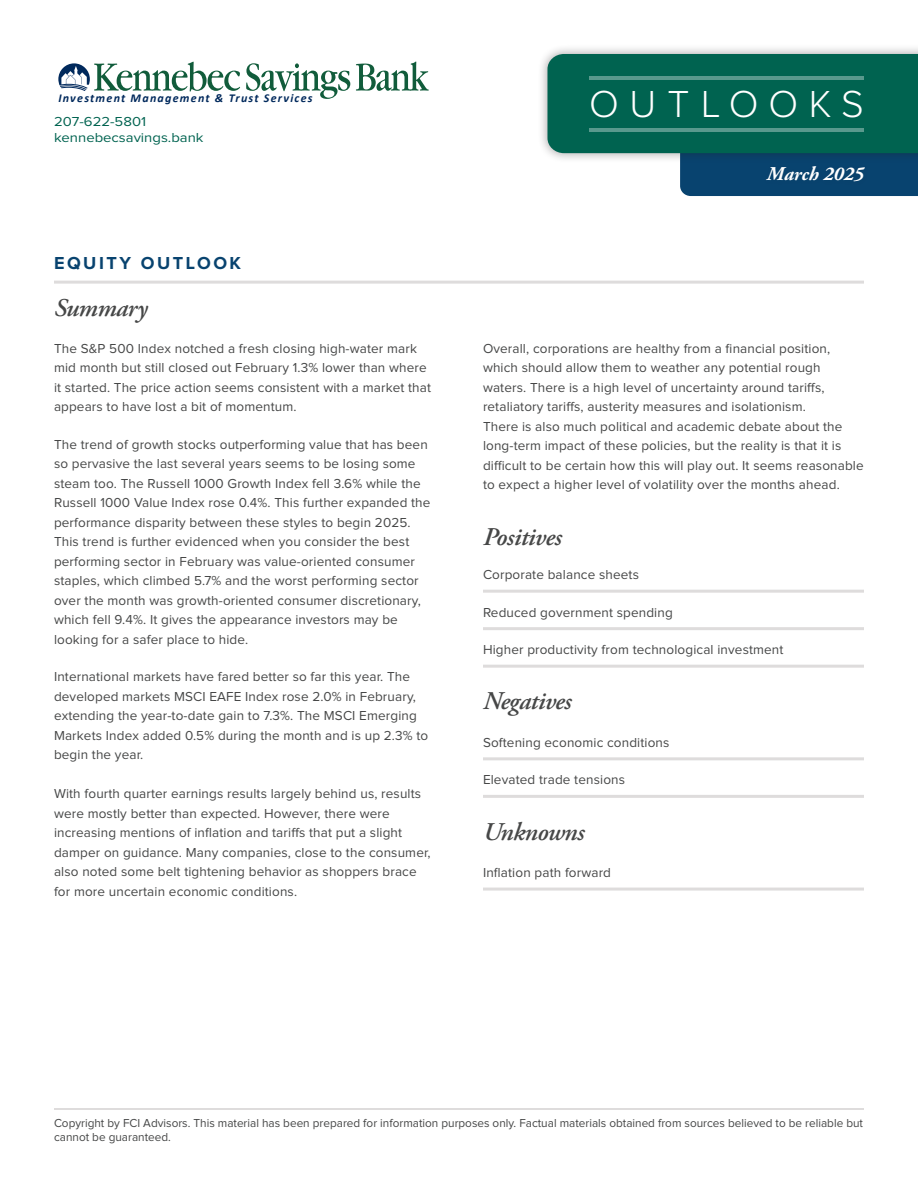
<style>
.page{position:relative;width:918px;height:1188px;background:#fff}
.page>*{position:absolute;margin:0;border:0;box-sizing:border-box;transform-origin:0 0}
.t1{font:300 39px "Proxima Nova";letter-spacing:.27em;color:#fff}
.t2{font:italic 600 25.5px "Adobe Garamond Pro";letter-spacing:-.02em;color:#464747}
.t3{font:italic 700 19.5px "Adobe Garamond Pro";color:#fff}
.t4{font:700 18px "Proxima Nova";letter-spacing:.14em;color:#08436f}
.t5{font:13.5px/19.5px "Proxima Nova";letter-spacing:.01em;color:#464747}
.t6{font:13.5px/16.2px "Proxima Nova";color:#006350;scale:1.1 1}
.t7{font:12px/14.4px "Proxima Nova";color:#464747}
.t8{font:italic 700 12px "Calibri";letter-spacing:.105em;color:#00295c}
</style>
<div class="page">
<div style="left:538px;top:44px;width:380px;height:119px;background:#231f20;opacity:.38"></div>
<svg style="left:547px;top:54px;width:371px;height:142px;background:#207069"></svg>
<hr style="left:590px;top:76px;width:274px;height:4px;background:#59998d">
<hr style="left:590px;top:128px;width:274px;height:4px;background:#59998d">
<div style="left:762px;top:162px;width:107px;height:25px;background:#08426e"></div>
<hr style="left:54px;top:1108px;width:810px;height:2px;background:#dedcdc">
<svg style="left:58px;top:62px;width:182px;height:30px"></svg>
<svg style="left:246px;top:63px;width:104px;height:36px"></svg>
<svg style="left:356px;top:62px;width:73px;height:29px"></svg>
<hr style="left:54px;top:281px;width:810px;height:3px;background:#dedcdc">
<hr style="left:483px;top:888px;width:381px;height:3px;background:#dedcdc">
<hr style="left:483px;top:795px;width:381px;height:3px;background:#dedcdc">
<hr style="left:483px;top:757px;width:381px;height:3px;background:#dedcdc">
<hr style="left:483px;top:665px;width:381px;height:3px;background:#dedcdc">
<hr style="left:483px;top:627px;width:381px;height:3px;background:#dedcdc">
<hr style="left:483px;top:590px;width:381px;height:3px;background:#dedcdc">
<p class="t8" style="left:58px;top:90px;width:256px">Investment Management &amp; Trust Services</p>
<p class="t6" style="left:54px;top:114px;width:138px">207-622-5801 kennebecsavings.bank</p>
<p class="t4" style="left:54px;top:254px;width:189px">EQUITY OUTLOOK</p>
<h2 class="t2" style="left:54px;top:293px;width:95px">Summary</h2>
<p class="t5" style="left:54px;top:339px;width:379px">The S&amp;P 500 Index notched a fresh closing high-water mark mid month but still closed out February 1.3% lower than where it started. The price action seems consistent with a market that appears to have lost a bit of momentum.</p>
<p class="t5" style="left:54px;top:435px;width:378px">The trend of growth stocks outperforming value that has been so pervasive the last several years seems to be losing some steam too. The Russell 1000 Growth Index fell 3.6% while the Russell 1000 Value Index rose 0.4%. This further expanded the performance disparity between these styles to begin 2025.<br>This trend is further evidenced when you consider the best performing sector in February was value-oriented consumer staples, which climbed 5.7% and the worst performing sector over the month was growth-oriented consumer discretionary, which fell 9.4%. It gives the appearance investors may be looking for a safer place to hide.</p>
<p class="t5" style="left:54px;top:668px;width:376px">International markets have fared better so far this year. The developed markets MSCI EAFE Index rose 2.0% in February, extending the year-to-date gain to 7.3%. The MSCI Emerging Markets Index added 0.5% during the month and is up 2.3% to begin the year.</p>
<p class="t5" style="left:54px;top:785px;width:378px">With fourth quarter earnings results largely behind us, results were mostly better than expected. However, there were increasing mentions of infation and tarifs that put a slight damper on guidance. Many companies, close to the consumer, also noted some belt tightening behavior as shoppers brace for more uncertain economic conditions.</p>
<h1 class="t1" style="left:589px;top:86px;width:276px">OUTLOOKS</h1>
<h3 class="t3" style="left:767px;top:162px;width:99px">March 2025</h3>
<p class="t5" style="left:483px;top:339px;width:382px">Overall, corporations are healthy from a fnancial position, which should allow them to weather any potential rough waters. There is a high level of uncertainty around tarifs, retaliatory tarifs, austerity measures and isolationism.<br>There is also much political and academic debate about the long-term impact of these policies, but the reality is that it is difcult to be certain how this will play out. It seems reasonable to expect a higher level of volatility over the months ahead.</p>
<h2 class="t2" style="left:483px;top:522px;width:80px">Positives</h2>
<p class="t5" style="left:483px;top:565px;width:157px">Corporate balance sheets</p>
<p class="t5" style="left:483px;top:603px;width:191px">Reduced government spending</p>
<p class="t5" style="left:483px;top:641px;width:302px">Higher productivity from technological investment</p>
<p class="t2" style="left:483px;top:687px;width:90px">Negatives</p>
<p class="t5" style="left:483px;top:733px;width:188px">Softening economic conditions</p>
<p class="t5" style="left:483px;top:771px;width:144px">Elevated trade tensions</p>
<p class="t2" style="left:483px;top:817px;width:103px">Unknowns</p>
<p class="t5" style="left:483px;top:863px;width:130px">Infation path forward</p>
<p class="t7" style="left:54px;top:1116px;width:811px">Copyright by FCI Advisors. This material has been prepared for information purposes only. Factual materials obtained from sources believed to be reliable but cannot be guaranteed.</p>
</div>
